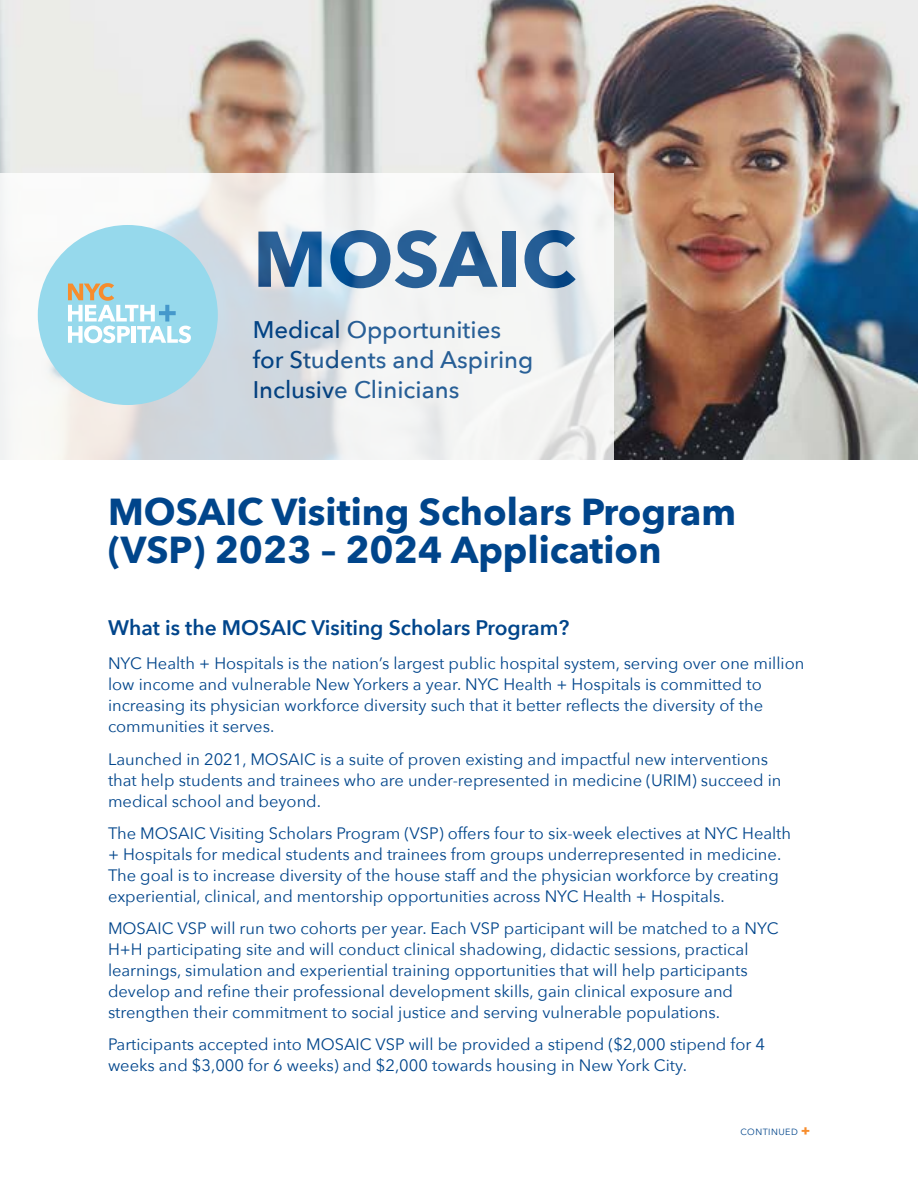
<style>
.page{position:relative;width:918px;height:1188px;background:#fff}
.page>*{position:absolute;margin:0;border:0;box-sizing:border-box;transform-origin:0 0}
.t1{font:700 78px "Avenir Next";color:#00458b}
.t2{font:700 37.5px/37.5px "Avenir Next";color:#00458b}
.t3{font:500 24px/30px "Avenir Next";color:#00458b}
.t4{font:600 21px "Avenir Next";color:#00458b}
.t5{font:16.5px/21px "Avenir Next";color:#00458b}
.t6{font:9px "Avenir Next";letter-spacing:.05em;color:#00458b}
.s1{font-weight:800;font-size:13.5px;color:#f78d2d}
</style>
<div class="page">
<img style="left:0;top:0;width:918px;height:459px">
<svg style="left:1px;top:173px;width:613px;height:286px;fill:#f3f3f3"></svg>
<div style="left:38px;top:225px;width:180px;height:180px;background:#96d9ec;border-radius:50%"></div>
<svg style="left:68px;top:283px;width:123px;height:60px"></svg>
<h1 class="t1" style="left:253px;top:192px;width:324px">MOSAIC</h1>
<h3 class="t3" style="left:253px;top:314px;width:282px">Medical Opportunities for Students and Aspiring<br>Inclusive Clinicians</h3>
<h2 class="t2" style="left:108px;top:493px;width:630px">MOSAIC Visiting Scholars Program (VSP) 2023 – 2024 Application</h2>
<p class="t4" style="left:108px;top:609px;width:463px">What is the MOSAIC Visiting Scholars Program?</p>
<p class="t5" style="left:108px;top:652px;width:698px">NYC Health + Hospitals is the nation’s largest public hospital system, serving over one million low income and vulnerable New Yorkers a year. NYC Health + Hospitals is committed to increasing its physician workforce diversity such that it better reflects the diversity of the communities it serves.</p>
<p class="t5" style="left:108px;top:748px;width:675px">Launched in 2021, MOSAIC is a suite of proven existing and impactful new interventions that help students and trainees who are under-represented in medicine (URIM) succeed in medical school and beyond.</p>
<p class="t5" style="left:108px;top:822px;width:685px">The MOSAIC Visiting Scholars Program (VSP) offers four to six-week electives at NYC Health + Hospitals for medical students and trainees from groups underrepresented in medicine.<br>The goal is to increase diversity of the house staff and the physician workforce by creating experiential, clinical, and mentorship opportunities across NYC Health + Hospitals.</p>
<p class="t5" style="left:108px;top:917px;width:672px">MOSAIC VSP will run two cohorts per year. Each VSP participant will be matched to a NYC H+H participating site and will conduct clinical shadowing, didactic sessions, practical learnings, simulation and experiential training opportunities that will help participants develop and refine their professional development skills, gain clinical exposure and strengthen their commitment to social justice and serving vulnerable populations.</p>
<p class="t5" style="left:108px;top:1033px;width:659px">Participants accepted into MOSAIC VSP will be provided a stipend ($2,000 stipend for 4 weeks and $3,000 for 6 weeks) and $2,000 towards housing in New York City.</p>
<p class="t6" style="left:740px;top:1124px;width:71px">CONTINUED <span class="s1">+</span></p>
</div>
